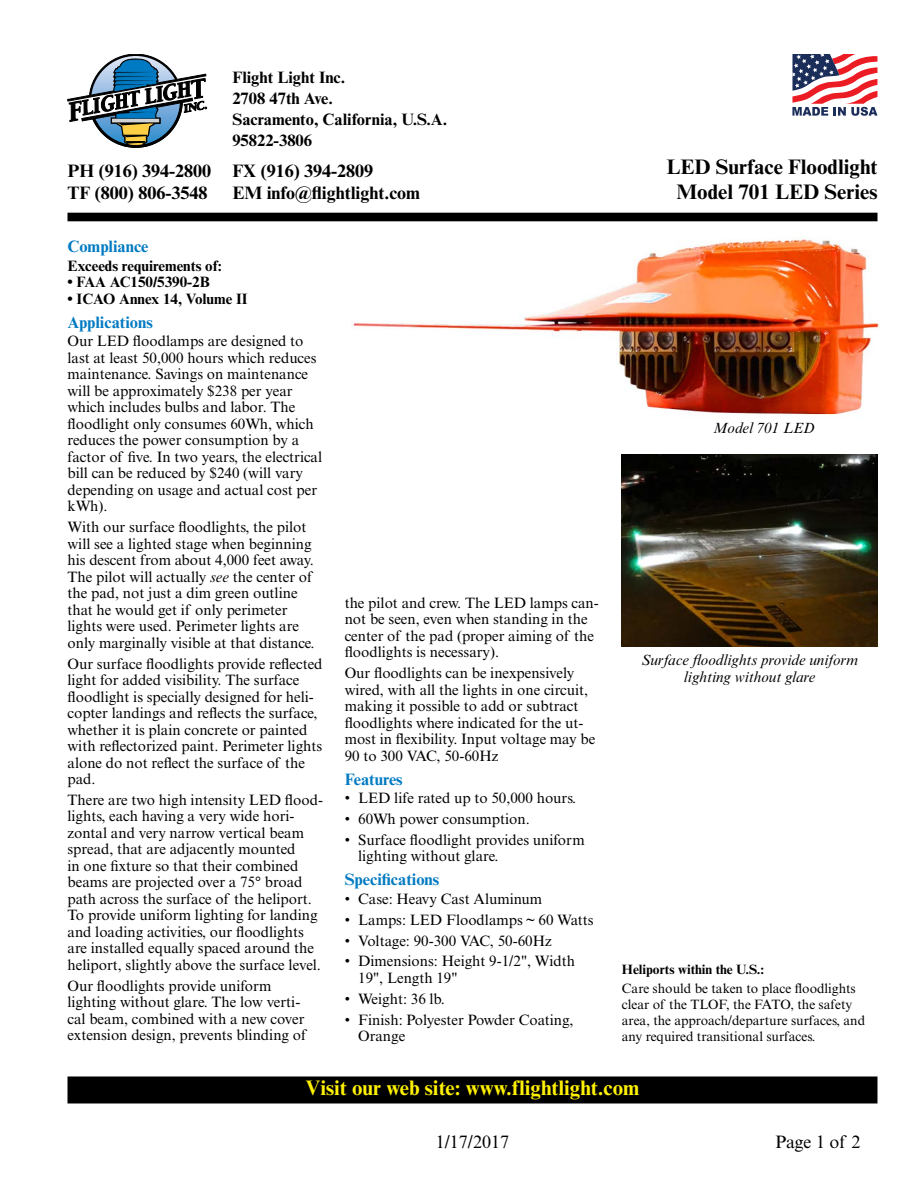
<style>
.page{position:relative;width:918px;height:1188px;background:#fff}
.page>*{position:absolute;margin:0;border:0;box-sizing:border-box;transform-origin:0 0}
.t1{font:700 21px/25.5px "Times New Roman MT Std";color:#000;text-align:center}
.t2{font:700 21px "Times New Roman MT Std";color:#fff200}
.t3{font:700 18px/22.5px "Times New Roman MT Std";color:#000}
.t4{font:18px "Times New Roman MT Std";color:#000}
.t5{font:700 16.5px/21px "Times New Roman MT Std";color:#000}
.t6{font:700 16.5px "Times New Roman MT Std";color:#007ac2}
.t7{font:15px/16.5px "Times New Roman MT Std";color:#000}
.t8{font:italic 15px/16.5px "Times New Roman MT Std";color:#000;text-align:center}
.t9{font:700 15px "Times New Roman MT Std";color:#000}
.t10{font:13.5px/16.2px "Times New Roman MT Std";color:#000}
.t11{font:700 13.5px "Times New Roman MT Std";color:#000}
.s1{font-style:italic}
</style>
<div class="page">
<div style="left:68px;top:1077px;width:809px;height:26px;background:#000"></div>
<div style="left:68px;top:1076px;width:810px;height:27px;border:2px solid #000"></div>
<svg style="left:68px;top:54px;width:139px;height:94px"></svg>
<div style="left:68px;top:213px;width:810px;height:8px;background:#000"></div>
<svg style="left:792px;top:54px;width:85px;height:62px"></svg>
<img style="left:351px;top:237px;width:528px;height:178px">
<img style="left:622px;top:455px;width:256px;height:192px">
<p class="t3" style="left:67px;top:159px;width:145px">PH (916) 394-2800<br>TF (800) 806-3548</p>
<p class="t5" style="left:232px;top:67px;width:216px">Flight Light Inc.<br>2708 47th Ave.<br>Sacramento, California, U.S.A.<br>95822-3806</p>
<p class="t3" style="left:232px;top:159px;width:189px">FX (916) 394-2809<br>EM info@flightlight.com</p>
<p class="t6" style="left:68px;top:236px;width:82px">Compliance</p>
<p class="t9" style="left:68px;top:256px;width:156px">Exceeds requirements of:</p>
<p class="t9" style="left:68px;top:273px;width:144px">• FAA AC150/5390-2B</p>
<p class="t9" style="left:68px;top:289px;width:182px">• ICAO Annex 14, Volume II</p>
<p class="t6" style="left:68px;top:312px;width:87px">Applications</p>
<p class="t7" style="left:68px;top:333px;width:256px">Our LED floodlamps are designed to last at least 50,000 hours which reduces maintenance. Savings on maintenance will be approximately $238 per year which includes bulbs and labor. The floodlight only consumes 60Wh, which reduces the power consumption by a factor of five. In two years, the electrical bill can be reduced by $240 (will vary depending on usage and actual cost per kWh).</p>
<p class="t7" style="left:68px;top:519px;width:249px">With our surface floodlights, the pilot will see a lighted stage when beginning his descent from about 4,000 feet away.<br>The pilot will actually <span class="s1">see</span> the center of the pad, not just a dim green outline that he would get if only perimeter lights were used. Perimeter lights are only marginally visible at that distance.</p>
<p class="t7" style="left:68px;top:655px;width:257px">Our surface floodlights provide reflected light for added visibility. The surface floodlight is specially designed for heli&shy;copter landings and reflects the surface, whether it is plain concrete or painted with reflectorized paint. Perimeter lights alone do not reflect the surface of the pad.</p>
<p class="t7" style="left:68px;top:792px;width:257px">There are two high intensity LED flood&shy;lights, each having a very wide hori&shy;zontal and very narrow vertical beam spread, that are adjacently mounted<br>in one fixture so that their combined beams are projected over a 75° broad path across the surface of the heliport.<br>To provide uniform lighting for landing and loading activities, our floodlights are installed equally spaced around the heliport, slightly above the surface level.</p>
<p class="t7" style="left:68px;top:977px;width:240px">Our floodlights provide uniform lighting without glare. The low verti&shy;cal beam, combined with a new cover extension design, prevents blinding of</p>
<p class="t7" style="left:345px;top:594px;width:256px">the pilot and crew. The LED lamps can&shy;not be seen, even when standing in the center of the pad (proper aiming of the floodlights is necessary).</p>
<p class="t7" style="left:345px;top:665px;width:252px">Our floodlights can be inexpensively wired, with all the lights in one circuit, making it possible to add or subtract floodlights where indicated for the ut&shy;most in flexibility. Input voltage may be 90 to 300 VAC, 50-60Hz</p>
<p class="t6" style="left:345px;top:769px;width:59px">Features</p>
<p class="t7" style="left:345px;top:790px;width:233px">• LED life rated up to 50,000 hours.</p>
<p class="t7" style="left:345px;top:811px;width:187px">• 60Wh power consumption.</p>
<p class="t7" style="left:358px;top:832px;width:228px;text-indent:-14px">• Surface floodlight provides uniform lighting without glare.</p>
<p class="t6" style="left:345px;top:869px;width:96px">Specifications</p>
<p class="t7" style="left:345px;top:891px;width:199px">• Case: Heavy Cast Aluminum</p>
<p class="t7" style="left:345px;top:911px;width:251px">• Lamps: LED Floodlamps ~ 60 Watts</p>
<p class="t7" style="left:345px;top:932px;width:208px">• Voltage: 90-300 VAC, 50-60Hz</p>
<p class="t7" style="left:358px;top:953px;width:218px;text-indent:-14px">• Dimensions: Height 9-1/2", Width<br>19", Length 19"</p>
<p class="t7" style="left:345px;top:990px;width:102px">• Weight: 36 lb.</p>
<p class="t7" style="left:358px;top:1011px;width:217px;text-indent:-14px">• Finish: Polyester Powder Coating,<br>Orange</p>
<h1 class="t1" style="left:666px;top:153px;width:213px">LED Surface Floodlight<br>Model 701 LED Series</h1>
<p class="t8" style="left:713px;top:419px;width:104px">Model 701 LED</p>
<p class="t8" style="left:641px;top:652px;width:218px">Surface floodlights provide uniform lighting without glare</p>
<p class="t11" style="left:622px;top:961px;width:144px">Heliports within the U.S.:</p>
<p class="t10" style="left:622px;top:980px;width:245px">Care should be taken to place floodlights clear of the TLOF, the FATO, the safety area, the approach/departure surfaces, and any required transitional surfaces.</p>
<h1 class="t2" style="left:306px;top:1075px;width:335px">Visit our web site: www.flightlight.com</h1>
<p class="t4" style="left:436px;top:1131px;width:75px">1/17/2017</p>
<p class="t4" style="left:775px;top:1131px;width:87px">Page 1 of 2</p>
</div>
